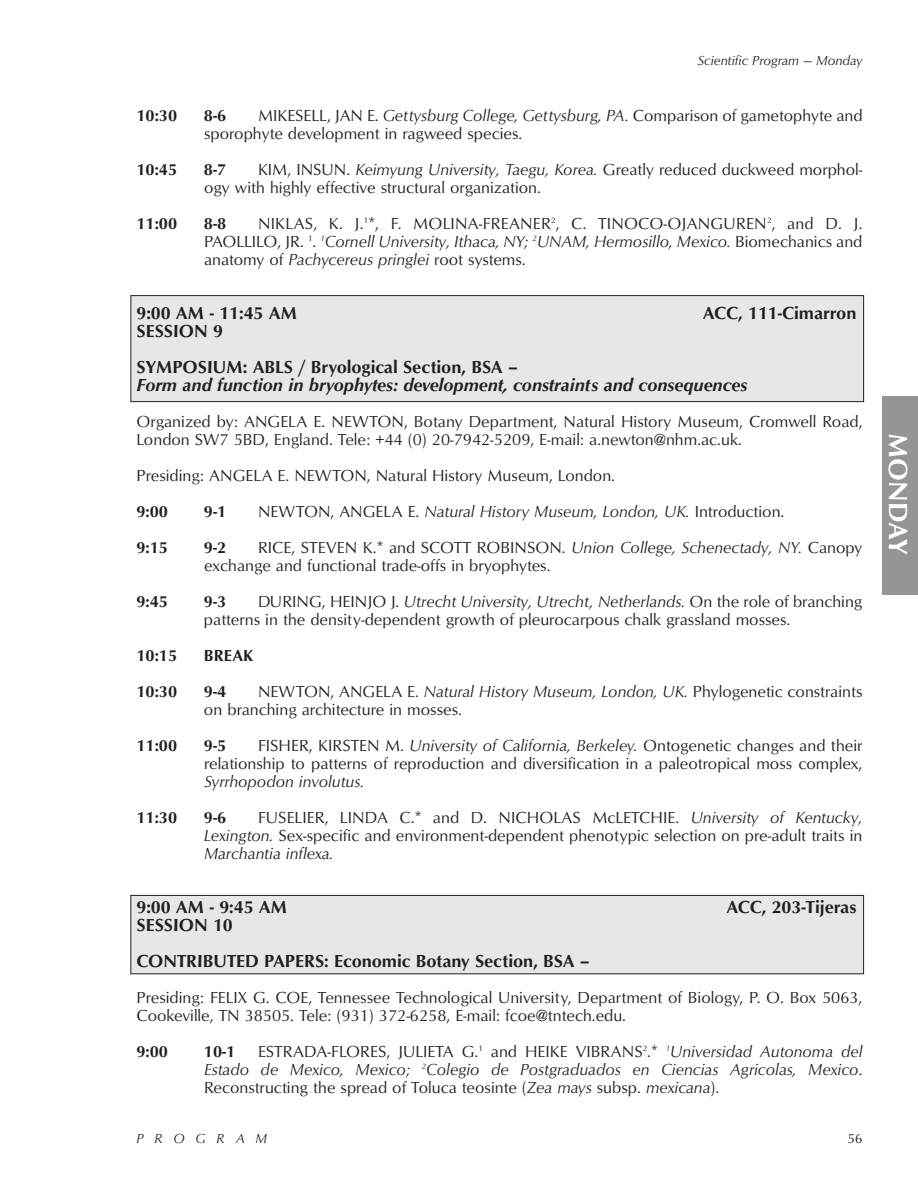
<style>
.page{position:relative;width:918px;height:1188px;background:#fff}
.page>*{position:absolute;margin:0;border:0;box-sizing:border-box;transform-origin:0 0}
.t1{font:27px "Optimum Bold DTC";color:#fff}
.t2{font:18px/36px "Optimum Bold DTC";letter-spacing:-.005em;color:#231f20}
.t3{font:18px "Optimum Bold Italic DTC";letter-spacing:-.005em;color:#231f20}
.t4{font:16.5px/18px "Optimum Roman DTC";color:#231f20}
.t5{font:16.5px "Optimum Roman Italic DTC";color:#231f20}
.t6{font:16.5px "Optimum Bold DTC";color:#231f20}
.t7{font:13.5px "Optimum Roman Italic DTC";color:#231f20}
.t8{font:13.5px "Optimum Roman Italic DTC";letter-spacing:.81em;color:#231f20}
.t9{font:13.5px "Optimum Roman DTC";color:#231f20}
.s1{font-family:"Optimum Roman Italic DTC"}
.s2{font-family:"Optimum Roman DTC"}
</style>
<div class="page">
<div style="left:882px;top:396px;width:36px;height:199px;background:#939598"></div>
<div style="left:131px;top:296px;width:733px;height:106px;background:#e6e7e9"></div>
<div style="left:130px;top:295px;width:734px;height:107px;border:1px solid #231f20"></div>
<div style="left:131px;top:895px;width:733px;height:79px;background:#e6e7e9"></div>
<div style="left:130px;top:895px;width:734px;height:79px;border:1px solid #231f20"></div>
<p class="t7" style="left:698px;top:55px;width:166px">Scientific Program — Monday</p>
<p class="t4" style="left:204px;top:108px;width:660px;text-indent:54px">MIKESELL, JAN E. <span class="s1">Gettysburg College, Gettysburg, PA.</span> Comparison of gametophyte and sporophyte development in ragweed species.</p>
<p class="t6" style="left:136px;top:109px;width:42px">10:30</p>
<p class="t6" style="left:204px;top:109px;width:24px">8-6</p>
<p class="t4" style="left:204px;top:162px;width:660px;text-indent:54px">KIM, INSUN. <span class="s1">Keimyung University, Taegu, Korea.</span> Greatly reduced duckweed morphol&shy;ogy with highly effective structural organization.</p>
<p class="t6" style="left:136px;top:163px;width:42px">10:45</p>
<p class="t6" style="left:204px;top:163px;width:24px">8-7</p>
<p class="t6" style="left:136px;top:217px;width:42px">11:00</p>
<p class="t6" style="left:204px;top:217px;width:24px">8-8</p>
<p class="t4" style="left:258px;top:216px;width:606px">NIKLAS, K. J.<sup>1</sup>*, F. MOLINA-FREANER<sup>2</sup>, C. TINOCO-OJANGUREN<sup>2</sup>, and D. J.</p>
<p class="t5" style="left:204px;top:235px;width:660px"><span class="s2">PAOLLILO, JR.</span> <sup>1</sup><span class="s2">.</span> <sup>1</sup>Cornell University, Ithaca, NY; <sup>2</sup>UNAM, Hermosillo, Mexico. <span class="s2">Biomechanics and</span></p>
<p class="t4" style="left:204px;top:252px;width:323px">anatomy of <span class="s1">Pachycereus pringlei</span> root systems.</p>
<p class="t2" style="left:136px;top:296px;width:162px">9:00 AM - 11:45 AM</p>
<p class="t2" style="left:703px;top:296px;width:155px">ACC, 111-Cimarron</p>
<p class="t2" style="left:136px;top:314px;width:383px">SESSION 9<br>SYMPOSIUM: ABLS / Bryological Section, BSA –</p>
<p class="t3" style="left:136px;top:378px;width:612px">Form and function in bryophytes: development, constraints and consequences</p>
<p class="t4" style="left:136px;top:414px;width:727px">Organized by: ANGELA E. NEWTON, Botany Department, Natural History Museum, Cromwell Road,<br>London SW7 5BD, England. Tele: +44 (0) 20-7942-5209, E-mail: a.newton@nhm.ac.uk.</p>
<p class="t4" style="left:136px;top:468px;width:480px">Presiding: ANGELA E. NEWTON, Natural History Museum, London.</p>
<p class="t6" style="left:136px;top:505px;width:33px">9:00</p>
<p class="t6" style="left:204px;top:505px;width:24px">9-1</p>
<p class="t5" style="left:258px;top:505px;width:528px"><span class="s2">NEWTON, ANGELA E.</span> Natural History Museum, London, UK. <span class="s2">Introduction.</span></p>
<p class="t6" style="left:136px;top:541px;width:33px">9:15</p>
<p class="t6" style="left:204px;top:541px;width:24px">9-2</p>
<p class="t4" style="left:204px;top:540px;width:660px;text-indent:54px">RICE, STEVEN K.* and SCOTT ROBINSON. <span class="s1">Union College, Schenectady, NY.</span> Canopy exchange and functional trade-offs in bryophytes.</p>
<p class="t6" style="left:136px;top:595px;width:33px">9:45</p>
<p class="t6" style="left:204px;top:595px;width:24px">9-3</p>
<p class="t5" style="left:258px;top:595px;width:606px"><span class="s2">DURING, HEINJO J.</span> Utrecht University, Utrecht, Netherlands. <span class="s2">On the role of branching</span></p>
<p class="t4" style="left:204px;top:612px;width:588px">patterns in the density-dependent growth of pleurocarpous chalk grassland mosses.</p>
<p class="t6" style="left:136px;top:649px;width:42px">10:15</p>
<p class="t6" style="left:204px;top:649px;width:51px">BREAK</p>
<p class="t6" style="left:136px;top:685px;width:42px">10:30</p>
<p class="t6" style="left:204px;top:685px;width:24px">9-4</p>
<p class="t4" style="left:204px;top:684px;width:660px;text-indent:54px">NEWTON, ANGELA E. <span class="s1">Natural History Museum, London, UK.</span> Phylogenetic constraints on branching architecture in mosses.</p>
<p class="t4" style="left:204px;top:738px;width:660px;text-align:right">FISHER, KIRSTEN M. <span class="s1">University of California, Berkeley.</span> Ontogenetic changes and their relationship to patterns of reproduction and diversification in a paleotropical moss complex,</p>
<p class="t5" style="left:204px;top:775px;width:162px">Syrrhopodon involutus.</p>
<p class="t6" style="left:136px;top:739px;width:42px">11:00</p>
<p class="t6" style="left:204px;top:739px;width:24px">9-5</p>
<p class="t4" style="left:204px;top:810px;width:660px;text-align:right">FUSELIER, LINDA C.* and D. NICHOLAS McLETCHIE. <span class="s1">University of Kentucky,<br>Lexington.</span> Sex-specific and environment-dependent phenotypic selection on pre-adult traits in</p>
<p class="t5" style="left:204px;top:847px;width:131px">Marchantia inflexa.</p>
<p class="t6" style="left:136px;top:811px;width:42px">11:30</p>
<p class="t6" style="left:204px;top:811px;width:24px">9-6</p>
<p class="t2" style="left:136px;top:890px;width:152px">9:00 AM - 9:45 AM</p>
<p class="t2" style="left:727px;top:890px;width:131px">ACC, 203-Tijeras</p>
<p class="t2" style="left:136px;top:908px;width:455px">SESSION 10<br>CONTRIBUTED PAPERS: Economic Botany Section, BSA –</p>
<p class="t4" style="left:136px;top:990px;width:727px">Presiding: FELIX G. COE, Tennessee Technological University, Department of Biology, P. O. Box 5063,<br>Cookeville, TN 38505. Tele: (931) 372-6258, E-mail: fcoe@tntech.edu.</p>
<p class="t6" style="left:136px;top:1045px;width:33px">9:00</p>
<p class="t6" style="left:204px;top:1045px;width:33px">10-1</p>
<p class="t4" style="left:258px;top:1044px;width:606px">ESTRADA-FLORES, JULIETA G.<sup>1</sup> and HEIKE VIBRANS<sup>2</sup>.* <sup>1</sup><span class="s1">Universidad Autonoma del</span></p>
<p class="t5" style="left:204px;top:1063px;width:660px">Estado de Mexico, Mexico; <sup>2</sup>Colegio de Postgraduados en Ciencias Agricolas, Mexico<span class="s2">.</span></p>
<p class="t4" style="left:204px;top:1080px;width:517px">Reconstructing the spread of Toluca teosinte (<span class="s1">Zea mays</span> subsp. <span class="s1">mexicana</span>).</p>
<p class="t8" style="left:136px;top:1134px;width:132px">PROGRAM</p>
<p class="t9" style="left:848px;top:1134px;width:16px">56</p>
<h1 class="t1" style="left:909px;top:433px;width:122px;rotate:90deg">MONDAY</h1>
</div>
